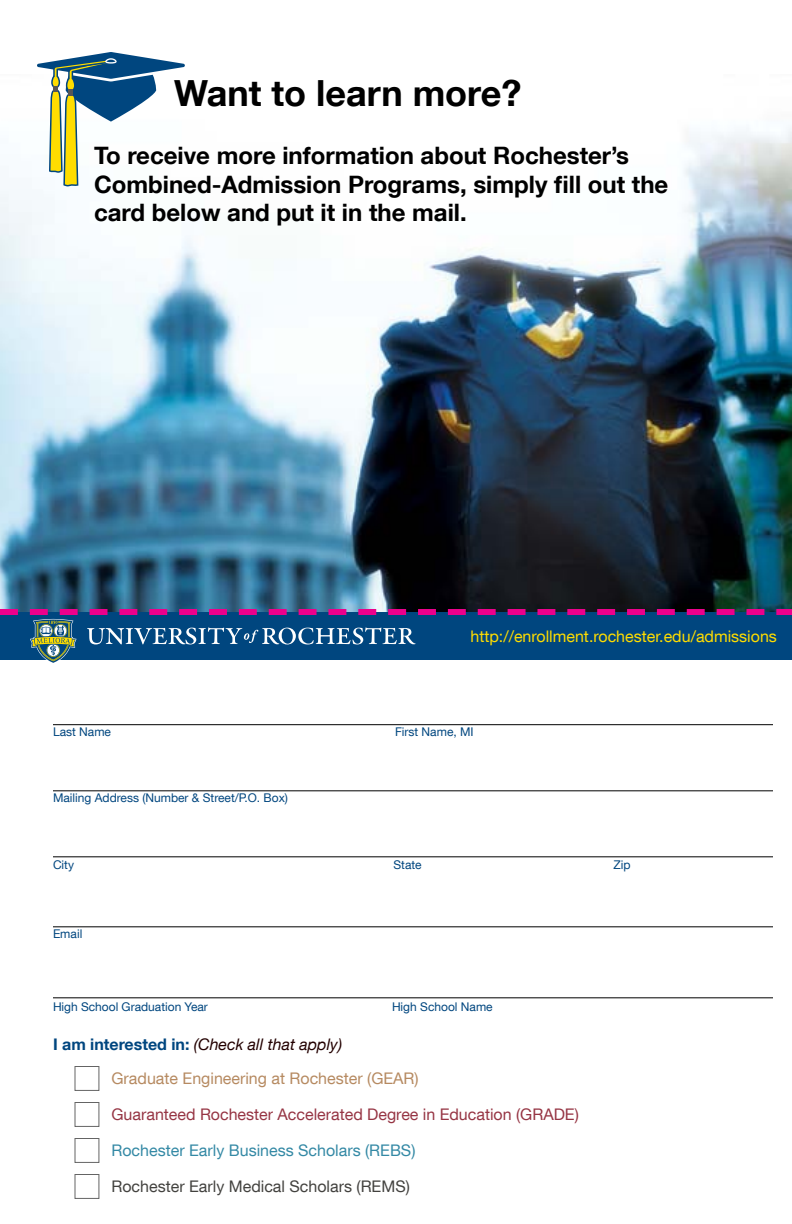
<style>
.page{position:relative;width:792px;height:1224px;background:#fff}
.page>*{position:absolute;margin:0;border:0;box-sizing:border-box;transform-origin:0 0}
.t1{font:700 36px "Helvetica Neue LT Com";color:#000}
.t2{font:700 24px/28.8px "Helvetica Neue LT Com";color:#000}
.t3{font:16px "Helvetica Neue LT Com";color:#963544}
.t4{font:16px "Helvetica Neue LT Com";color:#fd0}
.t5{font:16px "Helvetica Neue LT Com";color:#b68a61}
.t6{font:16px "Helvetica Neue LT Com";color:#3489a5}
.t7{font:italic 16px "Helvetica Neue LT Com";color:#230000}
.t8{font:16px "Helvetica Neue LT Com";color:#43423f}
.t9{font:12px "Helvetica Neue LT Com";color:#00467f}
.s1{font-weight:700;font-style:normal;color:#00467f}
</style>
<div class="page">
<img style="left:0;top:126px;width:792px;height:483px">
<div style="left:74px;top:1174px;width:25px;height:25px;background:#fff;border:1px solid #646464"></div>
<div style="left:74px;top:1066px;width:25px;height:25px;background:#fff;border:1px solid #646464"></div>
<div style="left:75px;top:1102px;width:24px;height:25px;background:#fff;border:1px solid #646464"></div>
<div style="left:75px;top:1138px;width:24px;height:25px;background:#fff;border:1px solid #646464"></div>
<hr style="left:53px;top:790px;width:720px;height:1px;background:#000">
<hr style="left:53px;top:724px;width:720px;height:1px;background:#000">
<hr style="left:53px;top:926px;width:720px;height:1px;background:#000">
<hr style="left:53px;top:997px;width:720px;height:1px;background:#000">
<hr style="left:53px;top:856px;width:720px;height:1px;background:#000">
<svg style="left:37px;top:52px;width:148px;height:139px"></svg>
<svg style="left:0;top:609px;width:792px;height:54px;background:#2c548a"></svg>
<h1 class="t1" style="left:174px;top:71px;width:349px">Want to learn more?</h1>
<h2 class="t2" style="left:94px;top:140px;width:576px">To receive more information about Rochester’s<br>Combined-Admission Programs, simply fill out the card below and put it in the mail.</h2>
<p class="t9" style="left:53px;top:725px;width:60px">Last Name</p>
<p class="t9" style="left:53px;top:790px;width:237px">Mailing Address (Number &amp; Street/P.O. Box)</p>
<h3 class="t4" style="left:470px;top:626px;width:308px">http://enrollment.rochester.edu/admissions</h3>
<p class="t9" style="left:395px;top:725px;width:80px">First Name, MI</p>
<p class="t9" style="left:53px;top:857px;width:23px">City</p>
<p class="t9" style="left:393px;top:857px;width:30px">State</p>
<p class="t9" style="left:613px;top:857px;width:19px">Zip</p>
<p class="t9" style="left:53px;top:926px;width:31px">Email</p>
<p class="t9" style="left:53px;top:999px;width:156px">High School Graduation Year</p>
<h3 class="t7" style="left:53px;top:1034px;width:291px"><span class="s1">I am interested in:</span> (Check all that apply)</h3>
<p class="t9" style="left:392px;top:999px;width:102px">High School Name</p>
<h3 class="t5" style="left:111px;top:1069px;width:309px">Graduate Engineering at Rochester (GEAR)</h3>
<h3 class="t3" style="left:111px;top:1105px;width:469px">Guaranteed Rochester Accelerated Degree in Education (GRADE)</h3>
<h3 class="t6" style="left:111px;top:1140px;width:305px">Rochester Early Business Scholars (REBS)</h3>
<h3 class="t8" style="left:111px;top:1176px;width:300px">Rochester Early Medical Scholars (REMS)</h3>
</div>
